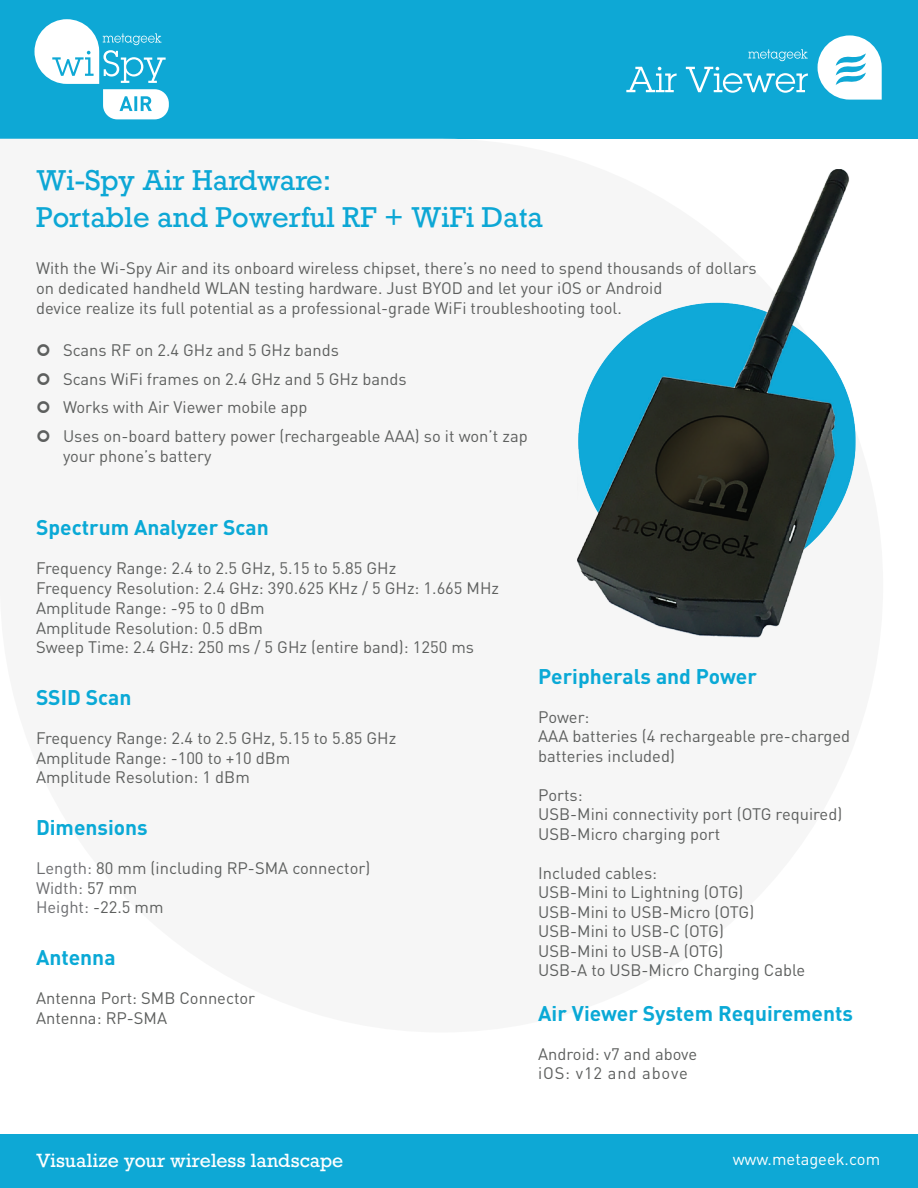
<style>
.page{position:relative;width:918px;height:1188px;background:#fff}
.page>*{position:absolute;margin:0;border:0;box-sizing:border-box;transform-origin:0 0}
.Section_Header{font:27px "Rockwell";color:#0da7d5}
.Paragraph_Style_2{font:700 21px "DIN";color:#0aa9d6}
.Section_Header-2{font:700 21px "DIN";color:#0aa9d6}
.t1{font:18px "Rockwell";color:#fff}
.Paragraph{font:16.5px/19.8px "DIN";color:#5d5f5e}
.t2{font:16.5px "DIN";color:#6c6d70}
.t3{font:16.5px "DIN";color:#fff}
.Paragraph-2{font:16.5px "DIN";letter-spacing:.05em;color:#5d5f5e}
.s1{color:#6c6d70}
.s2{color:#5d5f5e}
</style>
<div class="page">
<div style="left:0;top:1134px;width:918px;height:54px;background:#0ea8d5"></div>
<div style="left:0;top:0;width:918px;height:139px;background:#0ea8d5"></div>
<svg style="left:626px;top:67px;width:51px;height:25px"></svg>
<svg style="left:686px;top:67px;width:122px;height:26px"></svg>
<svg style="left:748px;top:49px;width:60px;height:12px"></svg>
<svg style="left:818px;top:35px;width:64px;height:65px"></svg>
<svg style="left:34px;top:19px;width:135px;height:100px"></svg>
<img style="left:577px;top:170px;width:279px;height:468px">
<p class="Section_Header" style="left:36px;top:163px;width:297px">Wi-Spy Air Hardware:</p>
<p class="Section_Header" style="left:36px;top:201px;width:509px">Portable and Powerful RF + WiFi Data</p>
<p class="Paragraph" style="left:36px;top:258px;width:722px">With the Wi-Spy Air and its onboard wireless chipset, there’s no need to spend thousands of dollars on dedicated handheld WLAN testing hardware. Just BYOD and let your iOS or Android<br>device realize its full potential as a professional-grade WiFi troubleshooting tool.</p>
<p class="Paragraph" style="left:63px;top:340px;width:277px">Scans RF on 2.4 GHz and 5 GHz bands</p>
<p class="Paragraph" style="left:63px;top:368px;width:345px">Scans WiFi frames on 2.4 GHz and 5 GHz bands</p>
<p class="Paragraph" style="left:63px;top:397px;width:246px">Works with Air Viewer mobile app</p>
<p class="Paragraph" style="left:63px;top:426px;width:466px">Uses on-board battery power (rechargeable AAA) so it won’t zap your phone’s battery</p>
<p class="Paragraph_Style_2" style="left:36px;top:514px;width:234px">Spectrum Analyzer Scan</p>
<p class="Paragraph" style="left:36px;top:558px;width:362px">Frequency Range: 2.4 to 2.5 GHz, 5.15 to 5.85 GHz</p>
<p class="Paragraph" style="left:36px;top:578px;width:465px">Frequency Resolution: 2.4 GHz: 390.625 KHz / 5 GHz: 1.665 MHz</p>
<p class="Paragraph" style="left:36px;top:598px;width:230px">Amplitude Range: -95 to 0 dBm</p>
<p class="Paragraph" style="left:36px;top:618px;width:228px">Amplitude Resolution: 0.5 dBm</p>
<p class="Paragraph" style="left:36px;top:637px;width:440px">Sweep Time: 2.4 GHz: 250 ms / 5 GHz (entire band): 1250 ms</p>
<p class="Section_Header-2" style="left:36px;top:684px;width:97px">SSID Scan</p>
<p class="Paragraph" style="left:36px;top:728px;width:362px">Frequency Range: 2.4 to 2.5 GHz, 5.15 to 5.85 GHz</p>
<p class="Paragraph" style="left:36px;top:748px;width:256px">Amplitude Range: -100 to +10 dBm</p>
<p class="Paragraph" style="left:36px;top:767px;width:215px">Amplitude Resolution: 1 dBm</p>
<p class="Section_Header-2" style="left:36px;top:814px;width:113px">Dimensions</p>
<p class="Paragraph" style="left:36px;top:858px;width:336px"><span class="s1">Length:</span> 80 mm (including RP-SMA connector)</p>
<p class="t2" style="left:36px;top:877px;width:103px">Width: <span class="s2">57 mm</span></p>
<p class="t2" style="left:36px;top:897px;width:129px">Height: <span class="s2">-22.5 mm</span></p>
<p class="Section_Header-2" style="left:36px;top:944px;width:81px">Antenna</p>
<p class="Paragraph" style="left:36px;top:988px;width:221px">Antenna Port: SMB Connector</p>
<p class="Paragraph" style="left:36px;top:1007px;width:133px">Antenna: RP-SMA</p>
<p class="Section_Header-2" style="left:538px;top:662px;width:220px">Peripherals and Power</p>
<p class="Paragraph" style="left:538px;top:706px;width:53px">Power:</p>
<p class="Paragraph" style="left:538px;top:726px;width:313px">AAA batteries (4 rechargeable pre-charged batteries included)</p>
<p class="Paragraph" style="left:538px;top:784px;width:46px">Ports:</p>
<p class="Paragraph" style="left:538px;top:804px;width:306px">USB-Mini connectivity port (OTG required)</p>
<p class="Paragraph" style="left:538px;top:823px;width:184px">USB-Micro charging port</p>
<p class="Paragraph" style="left:538px;top:862px;width:120px">Included cables:</p>
<p class="Paragraph" style="left:538px;top:882px;width:207px">USB-Mini to Lightning (OTG)</p>
<p class="Paragraph" style="left:538px;top:901px;width:218px">USB-Mini to USB-Micro (OTG)</p>
<p class="Paragraph" style="left:538px;top:921px;width:187px">USB-Mini to USB-C (OTG)</p>
<p class="Paragraph" style="left:538px;top:940px;width:187px">USB-Mini to USB-A (OTG)</p>
<p class="Paragraph" style="left:538px;top:960px;width:269px">USB-A to USB-Micro Charging Cable</p>
<p class="Paragraph_Style_2" style="left:538px;top:999px;width:316px">Air Viewer System Requirements</p>
<p class="Paragraph" style="left:538px;top:1044px;width:161px">Android: v7 and above</p>
<p class="Paragraph-2" style="left:538px;top:1063px;width:151px">iOS: v12 and above</p>
<p class="t1" style="left:36px;top:1150px;width:309px">Visualize your wireless landscape</p>
<p class="t3" style="left:733px;top:1149px;width:149px">www.metageek.com</p>
</div>
